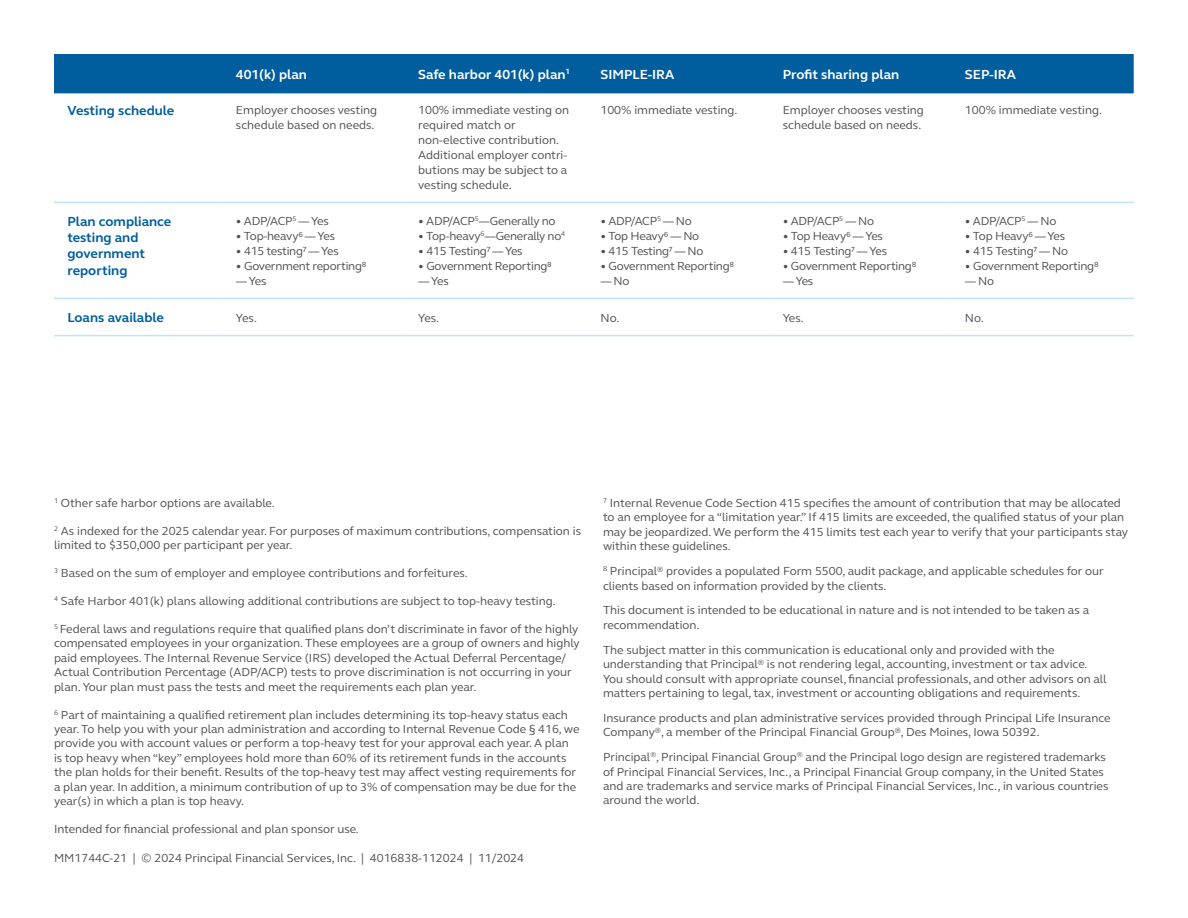
<style>
.page{position:relative;width:1188px;height:918px;background:#fff}
.page>*{position:absolute;margin:0;border:0;box-sizing:border-box;transform-origin:0 0}
.t1{font:700 13.5px/16.2px "FS Elliot Pro";color:#005e9e}
.t2{font:700 13.5px "FS Elliot Pro";color:#fff}
.t3{font:12px/14.4px "FS Elliot Pro";color:#4d4e53}
.t4{font:12px "FS Elliot Pro";letter-spacing:-.02em;color:#4d4e53}
</style>
<div class="page">
<hr style="left:54px;top:202px;width:168px;height:1px;background:#bee4f8">
<hr style="left:222px;top:202px;width:183px;height:1px;background:#bee4f8">
<hr style="left:405px;top:202px;width:182px;height:1px;background:#bee4f8">
<hr style="left:587px;top:202px;width:182px;height:1px;background:#bee4f8">
<hr style="left:769px;top:202px;width:182px;height:1px;background:#bee4f8">
<hr style="left:951px;top:202px;width:183px;height:1px;background:#bee4f8">
<hr style="left:54px;top:298px;width:168px;height:1px;background:#bee4f8">
<hr style="left:222px;top:298px;width:183px;height:1px;background:#bee4f8">
<hr style="left:405px;top:298px;width:182px;height:1px;background:#bee4f8">
<hr style="left:587px;top:298px;width:182px;height:1px;background:#bee4f8">
<hr style="left:769px;top:298px;width:182px;height:1px;background:#bee4f8">
<hr style="left:951px;top:298px;width:183px;height:1px;background:#bee4f8">
<hr style="left:54px;top:335px;width:168px;height:1px;background:#bee4f8">
<hr style="left:222px;top:335px;width:183px;height:1px;background:#bee4f8">
<hr style="left:405px;top:335px;width:182px;height:1px;background:#bee4f8">
<hr style="left:587px;top:335px;width:182px;height:1px;background:#bee4f8">
<hr style="left:769px;top:335px;width:182px;height:1px;background:#bee4f8">
<hr style="left:951px;top:335px;width:183px;height:1px;background:#bee4f8">
<div style="left:54px;top:54px;width:1080px;height:39px;background:#005e9e"></div>
<p class="t2" style="left:236px;top:65px;width:73px">401(k) plan</p>
<p class="t2" style="left:418px;top:65px;width:153px">Safe harbor 401(k) plan<sup>1</sup></p>
<p class="t2" style="left:600px;top:65px;width:75px">SIMPLE-IRA</p>
<p class="t2" style="left:783px;top:65px;width:118px">Profit sharing plan</p>
<p class="t2" style="left:965px;top:65px;width:53px">SEP-IRA</p>
<p class="t1" style="left:68px;top:102px;width:108px">Vesting schedule</p>
<p class="t3" style="left:236px;top:102px;width:143px;line-height:15px">Employer chooses vesting schedule based on needs.</p>
<p class="t3" style="left:418px;top:102px;width:152px;line-height:15px">100% immediate vesting on required match or non-elective contribution.<br>Additional employer contri&shy;butions may be subject to a vesting schedule.</p>
<p class="t3" style="left:600px;top:102px;width:139px">100% immediate vesting.</p>
<p class="t3" style="left:783px;top:102px;width:143px;line-height:15px">Employer chooses vesting schedule based on needs.</p>
<p class="t3" style="left:965px;top:102px;width:139px">100% immediate vesting.</p>
<p class="t1" style="left:68px;top:213px;width:105px">Plan compliance testing and government reporting</p>
<p class="t4" style="left:236px;top:213px;width:94px">• ADP/ACP<sup>5</sup> — Yes</p>
<p class="t4" style="left:418px;top:213px;width:139px">• ADP/ACP<sup>5</sup>—Generally no</p>
<p class="t4" style="left:418px;top:228px;width:148px">• Top-heavy<sup>6</sup>—Generally no<sup>4</sup></p>
<p class="t4" style="left:418px;top:243px;width:106px">• 415 Testing7 — Yes</p>
<p class="t4" style="left:418px;top:258px;width:135px">• Government Reporting8</p>
<p class="t3" style="left:418px;top:273px;width:32px">— Yes</p>
<p class="t3" style="left:600px;top:213px;width:93px">• ADP/ACP<sup>5</sup> — No</p>
<p class="t4" style="left:600px;top:228px;width:100px">• Top Heavy6 — No</p>
<p class="t4" style="left:600px;top:243px;width:105px">• 415 Testing7 — No</p>
<p class="t4" style="left:600px;top:258px;width:135px">• Government Reporting8</p>
<p class="t3" style="left:600px;top:273px;width:31px">— No</p>
<p class="t3" style="left:783px;top:213px;width:93px">• ADP/ACP<sup>5</sup> — No</p>
<p class="t4" style="left:783px;top:228px;width:102px">• Top Heavy6 — Yes</p>
<p class="t4" style="left:783px;top:243px;width:106px">• 415 Testing7 — Yes</p>
<p class="t4" style="left:783px;top:258px;width:135px">• Government Reporting8</p>
<p class="t3" style="left:783px;top:273px;width:32px">— Yes</p>
<p class="t3" style="left:965px;top:213px;width:93px">• ADP/ACP<sup>5</sup> — No</p>
<p class="t4" style="left:965px;top:228px;width:102px">• Top Heavy6 — Yes</p>
<p class="t4" style="left:965px;top:243px;width:105px">• 415 Testing7 — No</p>
<p class="t4" style="left:965px;top:258px;width:135px">• Government Reporting8</p>
<p class="t3" style="left:965px;top:273px;width:31px">— No</p>
<p class="t4" style="left:236px;top:228px;width:101px">• Top-heavy6 — Yes</p>
<p class="t4" style="left:236px;top:243px;width:104px">• 415 testing7 — Yes</p>
<p class="t4" style="left:236px;top:258px;width:132px">• Government reporting8</p>
<p class="t3" style="left:236px;top:273px;width:32px">— Yes</p>
<p class="t1" style="left:68px;top:309px;width:98px">Loans available</p>
<p class="t3" style="left:236px;top:310px;width:23px">Yes.</p>
<p class="t3" style="left:418px;top:310px;width:23px">Yes.</p>
<p class="t3" style="left:600px;top:310px;width:20px">No.</p>
<p class="t3" style="left:783px;top:310px;width:23px">Yes.</p>
<p class="t3" style="left:965px;top:310px;width:20px">No.</p>
<p class="t3" style="left:54px;top:495px;width:222px"><sup>1</sup> Other safe harbor options are available.</p>
<p class="t3" style="left:54px;top:523px;width:529px"><sup>2</sup> As indexed for the 2025 calendar year. For purposes of maximum contributions, compensation is limited to $350,000 per participant per year.</p>
<p class="t3" style="left:54px;top:566px;width:415px"><sup>3</sup> Based on the sum of employer and employee contributions and forfeitures.</p>
<p class="t3" style="left:54px;top:594px;width:503px"><sup>4</sup> Safe Harbor 401(k) plans allowing additional contributions are subject to top-heavy testing.</p>
<p class="t3" style="left:54px;top:621px;width:527px"><sup>5</sup> Federal laws and regulations require that qualified plans don’t discriminate in favor of the highly compensated employees in your organization. These employees are a group of owners and highly paid employees. The Internal Revenue Service (IRS) developed the Actual Deferral Percentage/ Actual Contribution Percentage (ADP/ACP) tests to prove discrimination is not occurring in your plan. Your plan must pass the tests and meet the requirements each plan year.</p>
<p class="t3" style="left:54px;top:707px;width:527px"><sup>6</sup> Part of maintaining a qualified retirement plan includes determining its top-heavy status each year. To help you with your plan administration and according to Internal Revenue Code § 416, we provide you with account values or perform a top-heavy test for your approval each year. A plan is top heavy when “key” employees hold more than 60% of its retirement funds in the accounts the plan holds for their benefit. Results of the top-heavy test may affect vesting requirements for a plan year. In addition, a minimum contribution of up to 3% of compensation may be due for the year(s) in which a plan is top heavy.</p>
<p class="t3" style="left:54px;top:821px;width:306px">Intended for financial professional and plan sponsor use.</p>
<p class="t3" style="left:54px;top:851px;width:472px">MM1744C-21 | © 2024 Principal Financial Services, Inc. | 4016838-112024 | 11/2024</p>
<p class="t3" style="left:603px;top:495px;width:527px"><sup>7</sup> Internal Revenue Code Section 415 specifies the amount of contribution that may be allocated to an employee for a “limitation year.” If 415 limits are exceeded, the qualified status of your plan may be jeopardized. We perform the 415 limits test each year to verify that your participants stay within these guidelines.</p>
<p class="t3" style="left:603px;top:564px;width:502px"><sup>8</sup> Principal® provides a populated Form 5500, audit package, and applicable schedules for our clients based on information provided by the clients.</p>
<p class="t3" style="left:603px;top:603px;width:488px">This document is intended to be educational in nature and is not intended to be taken as a recommendation.</p>
<p class="t3" style="left:603px;top:642px;width:505px">The subject matter in this communication is educational only and provided with the understanding that Principal® is not rendering legal, accounting, investment or tax advice.<br>You should consult with appropriate counsel, financial professionals, and other advisors on all matters pertaining to legal, tax, investment or accounting obligations and requirements.</p>
<p class="t3" style="left:603px;top:710px;width:509px">Insurance products and plan administrative services provided through Principal Life Insurance<br>Company®, a member of the Principal Financial Group®, Des Moines, Iowa 50392.</p>
<p class="t3" style="left:603px;top:750px;width:507px">Principal<sup>®</sup>, Principal Financial Group<sup>®</sup> and the Principal logo design are registered trademarks of Principal Financial Services, Inc., a Principal Financial Group company, in the United States and are trademarks and service marks of Principal Financial Services, Inc., in various countries around the world.</p>
</div>
